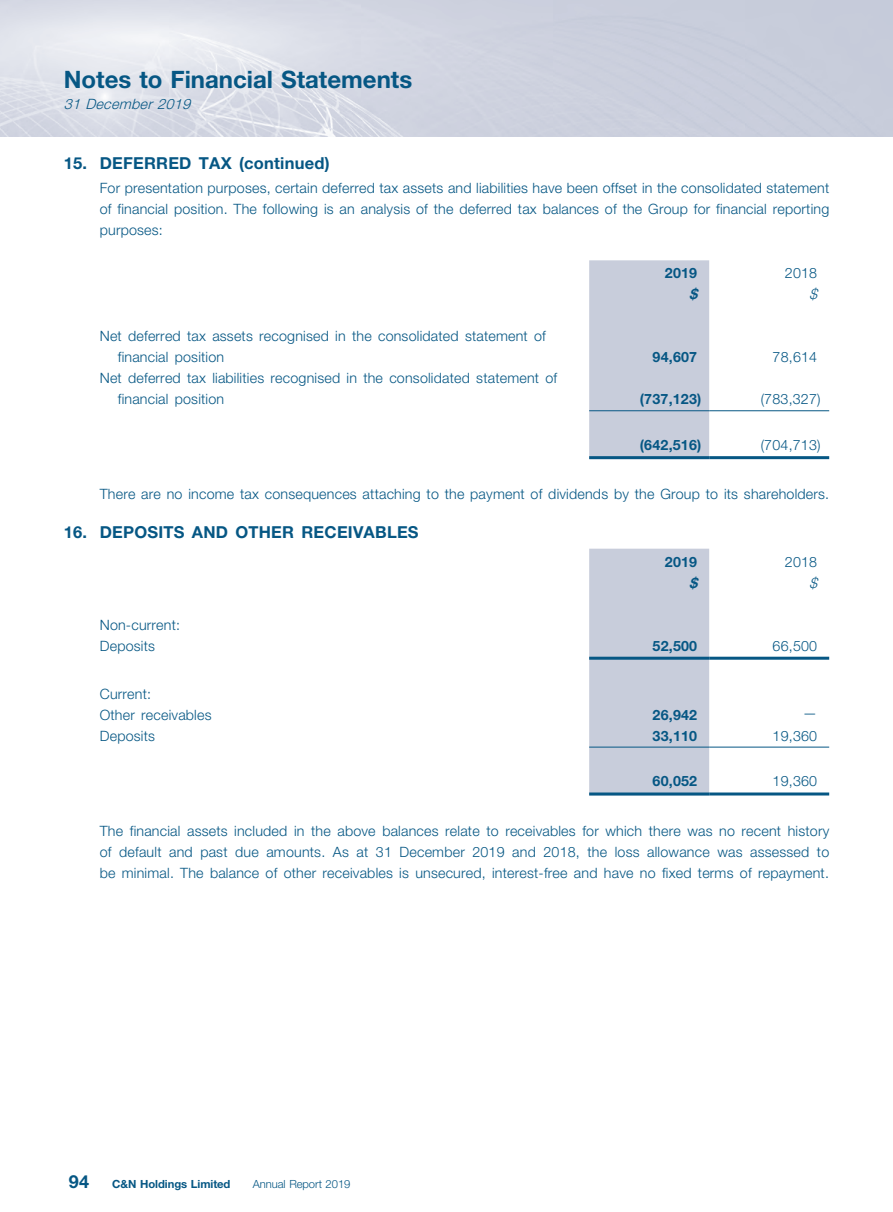
<style>
.page{position:relative;width:893px;height:1212px;background:#fff}
.page>*{position:absolute;margin:0;border:0;box-sizing:border-box;transform-origin:0 0}
.t1{font:700 24px "Helvetica Neue LT Std";color:#065784}
.t2{font:700 18px "Helvetica Neue LT Std";color:#065784}
._03_H1{font:700 16.5px "Helvetica Neue LT Std";letter-spacing:.015em;color:#065784}
._12___P2{font:300 14.25px/21px "Helvetica Neue LT Std";letter-spacing:.015em;color:#065784;text-align:justify}
._15_Table_Stub{font:300 14.25px/21px "Helvetica Neue LT Std";letter-spacing:.015em;color:#065784}
._01_Body_Text{font:700 14.25px "Helvetica Neue LT Std";letter-spacing:.015em;color:#065784}
._01_Body_Text-2{font:300 14.25px "Helvetica Neue LT Std";letter-spacing:.015em;color:#065784}
._01_Body_Text-3{font:italic 300 14.25px "Helvetica Neue LT Std";color:#065784}
._01_Body_Text-4{font:italic 700 14.25px "Helvetica Neue LT Std";color:#065784}
.t3{font:700 11.25px "Helvetica Neue LT Std";letter-spacing:-.005em;color:#065784}
.t4{font:300 11.25px "Helvetica Neue LT Std";letter-spacing:-.005em;color:#065784}
</style>
<div class="page">
<img style="left:0;top:0;width:893px;height:136px">
<div style="left:589px;top:260px;width:120px;height:196px;background:#c8cddb"></div>
<hr style="left:589px;top:410px;width:120px;height:1px;background:#065784">
<hr style="left:709px;top:410px;width:120px;height:1px;background:#065784">
<hr style="left:589px;top:456px;width:120px;height:3px;background:#065784">
<hr style="left:709px;top:456px;width:120px;height:3px;background:#065784">
<div style="left:589px;top:549px;width:120px;height:243px;background:#c8cddb"></div>
<hr style="left:589px;top:657px;width:120px;height:3px;background:#065784">
<hr style="left:709px;top:657px;width:120px;height:3px;background:#065784">
<hr style="left:589px;top:747px;width:120px;height:1px;background:#065784">
<hr style="left:709px;top:747px;width:120px;height:1px;background:#065784">
<hr style="left:589px;top:792px;width:120px;height:3px;background:#065784">
<hr style="left:709px;top:792px;width:120px;height:3px;background:#065784">
<h1 class="t1" style="left:64px;top:64px;width:350px">Notes to Financial Statements</h1>
<p class="_01_Body_Text-3" style="left:64px;top:95px;width:132px">31 December 2019</p>
<p class="_03_H1" style="left:64px;top:153px;width:267px">15. DEFERRED TAX (continued)</p>
<p class="_12___P2" style="left:100px;top:177px;width:731px">For presentation purposes, certain deferred tax assets and liabilities have been offset in the consolidated statement of financial position. The following is an analysis of the deferred tax balances of the Group for financial reporting purposes:</p>
<p class="_01_Body_Text" style="left:665px;top:264px;width:34px">2019</p>
<p class="_01_Body_Text-2" style="left:785px;top:265px;width:34px">2018</p>
<p class="_01_Body_Text-4" style="left:689px;top:285px;width:14px">$</p>
<p class="_01_Body_Text-3" style="left:809px;top:286px;width:14px">$</p>
<p class="_15_Table_Stub" style="left:118px;top:325px;width:430px;text-indent:-18px">Net deferred tax assets recognised in the consolidated statement of financial position</p>
<p class="_01_Body_Text" style="left:653px;top:348px;width:46px">94,607</p>
<p class="_01_Body_Text-2" style="left:773px;top:349px;width:46px">78,614</p>
<p class="_15_Table_Stub" style="left:118px;top:367px;width:441px;text-indent:-18px">Net deferred tax liabilities recognised in the consolidated statement of financial position</p>
<p class="_01_Body_Text" style="left:640px;top:390px;width:63px">(737,123)</p>
<p class="_01_Body_Text-2" style="left:761px;top:391px;width:61px">(783,327)</p>
<p class="_01_Body_Text" style="left:640px;top:436px;width:63px">(642,516)</p>
<p class="_01_Body_Text-2" style="left:761px;top:436px;width:61px">(704,713)</p>
<p class="_12___P2" style="left:100px;top:483px;width:731px">There are no income tax consequences attaching to the payment of dividends by the Group to its shareholders.</p>
<p class="_03_H1" style="left:64px;top:522px;width:356px">16. DEPOSITS AND OTHER RECEIVABLES</p>
<p class="_01_Body_Text" style="left:665px;top:553px;width:34px">2019</p>
<p class="_01_Body_Text-2" style="left:785px;top:553px;width:34px">2018</p>
<p class="_01_Body_Text-4" style="left:689px;top:574px;width:14px">$</p>
<p class="_01_Body_Text-3" style="left:809px;top:574px;width:14px">$</p>
<p class="_15_Table_Stub" style="left:100px;top:614px;width:82px">Non-current:</p>
<p class="_15_Table_Stub" style="left:100px;top:635px;width:57px">Deposits</p>
<p class="_01_Body_Text" style="left:653px;top:637px;width:46px">52,500</p>
<p class="_01_Body_Text-2" style="left:773px;top:637px;width:46px">66,500</p>
<p class="_15_Table_Stub" style="left:100px;top:683px;width:53px">Current:</p>
<p class="_15_Table_Stub" style="left:100px;top:704px;width:113px">Other receivables</p>
<p class="_01_Body_Text" style="left:653px;top:706px;width:46px">26,942</p>
<p class="_01_Body_Text-2" style="left:803px;top:704px;width:16px">—</p>
<p class="_15_Table_Stub" style="left:100px;top:725px;width:57px">Deposits</p>
<p class="_01_Body_Text" style="left:653px;top:727px;width:46px">33,110</p>
<p class="_01_Body_Text-2" style="left:773px;top:727px;width:46px">19,360</p>
<p class="_01_Body_Text" style="left:653px;top:772px;width:46px">60,052</p>
<p class="_01_Body_Text-2" style="left:773px;top:773px;width:46px">19,360</p>
<p class="_12___P2" style="left:100px;top:820px;width:731px">The financial assets included in the above balances relate to receivables for which there was no recent history of default and past due amounts. As at 31 December 2019 and 2018, the loss allowance was assessed to be minimal. The balance of other receivables is unsecured, interest-free and have no fixed terms of repayment.</p>
<p class="t2" style="left:69px;top:1170px;width:22px">94</p>
<p class="t3" style="left:112px;top:1177px;width:120px">C&amp;N Holdings Limited</p>
<p class="t4" style="left:253px;top:1177px;width:99px">Annual Report 2019</p>
</div>
